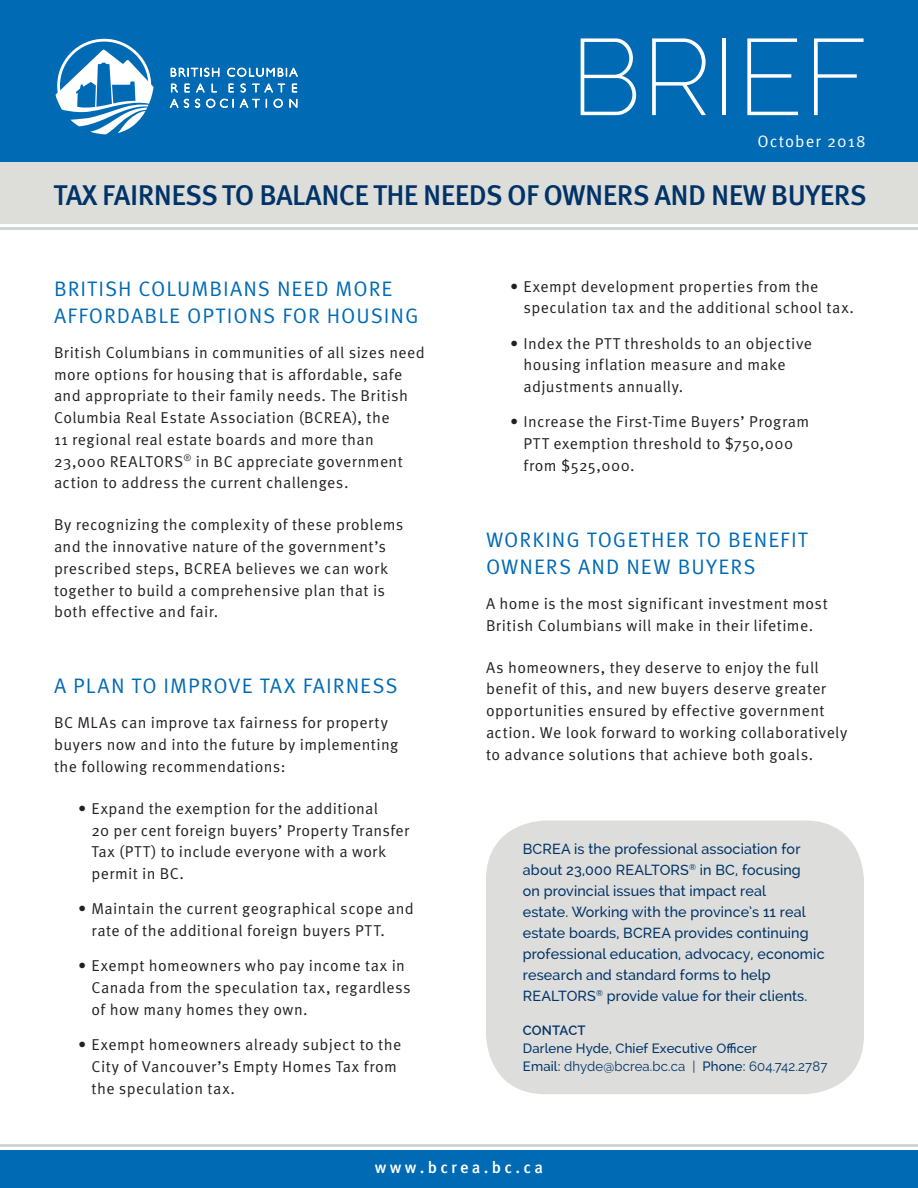
<style>
.page{position:relative;width:918px;height:1188px;background:#fff}
.page>*{position:absolute;margin:0;border:0;box-sizing:border-box;transform-origin:0 0}
.t1{font:200 108px "Raleway";color:#fff}
.t2{font:500 28.5px "Meta OT";letter-spacing:-.02em;color:#003367}
.header_title{font:21px/27px "Meta OT Norm";letter-spacing:.05em;color:#006ab4}
.t3{font:500 16.5px "Meta OT";letter-spacing:.195em;color:#fff}
.t4{font:16.5px "Meta OT Norm";letter-spacing:.07em;color:#fff}
.header_title-2{font:15.75px/21.8px "Meta OT Norm";letter-spacing:.025em;color:#231f20}
.t5{font:500 14.7px/21px "Raleway";letter-spacing:.01em;color:#003367}
.t6{font:13.5px "Raleway";letter-spacing:.01em;color:#003367}
.t7{font:500 13.5px "Raleway";letter-spacing:.01em;color:#003367}
.t8{font:600 13.5px "Raleway";letter-spacing:.005em;color:#003367}
.s1{color:#006ab4}
.s2{font-weight:500}
</style>
<div class="page">
<div style="left:0;top:0;width:918px;height:162px;background:#006ab4"></div>
<svg style="left:170px;top:99px;width:19px;height:9px"></svg>
<svg style="left:195px;top:99px;width:5px;height:9px"></svg>
<svg style="left:206px;top:99px;width:54px;height:9px"></svg>
<svg style="left:274px;top:99px;width:9px;height:9px"></svg>
<svg style="left:289px;top:99px;width:8px;height:9px"></svg>
<svg style="left:171px;top:84px;width:7px;height:9px"></svg>
<svg style="left:184px;top:84px;width:6px;height:8px"></svg>
<svg style="left:196px;top:84px;width:9px;height:9px"></svg>
<svg style="left:212px;top:84px;width:5px;height:8px"></svg>
<svg style="left:229px;top:84px;width:5px;height:8px"></svg>
<svg style="left:241px;top:83px;width:5px;height:10px"></svg>
<svg style="left:252px;top:84px;width:33px;height:9px"></svg>
<svg style="left:292px;top:84px;width:5px;height:8px"></svg>
<svg style="left:171px;top:68px;width:48px;height:9px"></svg>
<svg style="left:227px;top:68px;width:71px;height:9px"></svg>
<svg style="left:55px;top:39px;width:99px;height:95px"></svg>
<div style="left:0;top:1148px;width:918px;height:40px;background:#006ab4"></div>
<hr style="left:0;top:1145px;width:918px;height:2px;background:#d1d4d4">
<hr style="left:0;top:1147px;width:918px;height:2px;background:#fff">
<div style="left:0;top:162px;width:918px;height:63px;background:#ddddda"></div>
<hr style="left:0;top:227px;width:918px;height:2px;background:#d1d4d4">
<div style="left:486px;top:820px;width:378px;height:274px;background:#dddddb;border-radius:59px"></div>
<p class="t1" style="left:570px;top:14px;width:299px">BRIEF</p>
<p class="t4" style="left:757px;top:132px;width:121px">October 2018<span class="s1">8</span></p>
<p class="t2" style="left:54px;top:178px;width:815px">TAX FAIRNESS TO BALANCE THE NEEDS OF OWNERS AND NEW BUYERS</p>
<p class="header_title" style="left:54px;top:275px;width:366px">BRITISH COLUMBIANS NEED MORE<br>AFFORDABLE OPTIONS FOR HOUSING</p>
<p class="header_title-2" style="left:54px;top:342px;width:372px">British Columbians in communities of all sizes need more options for housing that is affordable, safe and appropriate to their family needs. The British Columbia Real Estate Association (BCREA), the<br>11 regional real estate boards and more than 23,000 REALTORS<sup>®</sup> in BC appreciate government action to address the current challenges.</p>
<p class="header_title-2" style="left:54px;top:514px;width:351px">By recognizing the complexity of these problems and the innovative nature of the government’s prescribed steps, BCREA believes we can work together to build a comprehensive plan that is both effective and fair.</p>
<p class="header_title" style="left:54px;top:673px;width:345px">A PLAN TO IMPROVE TAX FAIRNESS</p>
<p class="header_title-2" style="left:54px;top:712px;width:346px">BC MLAs can improve tax fairness for property buyers now and into the future by implementing the following recommendations:</p>
<p class="header_title-2" style="left:92px;top:798px;width:319px;text-indent:-14px">• Expand the exemption for the additional<br>20 per cent foreign buyers’ Property Transfer Tax (PTT) to include everyone with a work permit in BC.</p>
<p class="header_title-2" style="left:92px;top:898px;width:324px;text-indent:-14px">• Maintain the current geographical scope and rate of the additional foreign buyers PTT.</p>
<p class="header_title-2" style="left:92px;top:955px;width:321px;text-indent:-14px">• Exempt homeowners who pay income tax in<br>Canada from the speculation tax, regardless of how many homes they own.</p>
<p class="header_title-2" style="left:92px;top:1034px;width:311px;text-indent:-14px">• Exempt homeowners already subject to the<br>City of Vancouver’s Empty Homes Tax from the speculation tax.</p>
<p class="header_title-2" style="left:524px;top:276px;width:332px;text-indent:-14px">• Exempt development properties from the speculation tax and the additional school tax.</p>
<p class="header_title-2" style="left:524px;top:333px;width:290px;text-indent:-14px">• Index the PTT thresholds to an objective housing inflation measure and make adjustments annually.</p>
<p class="header_title-2" style="left:524px;top:411px;width:287px;text-indent:-14px">• Increase the First-Time Buyers’ Program<br>PTT exemption threshold to $750,000 from $525,000.</p>
<p class="header_title" style="left:486px;top:526px;width:323px">WORKING TOGETHER TO BENEFIT<br>OWNERS AND NEW BUYERS</p>
<p class="header_title-2" style="left:486px;top:593px;width:343px">A home is the most significant investment most<br>British Columbians will make in their lifetime.</p>
<p class="header_title-2" style="left:486px;top:657px;width:363px">As homeowners, they deserve to enjoy the full benefit of this, and new buyers deserve greater opportunities ensured by effective government action. We look forward to working collaboratively to advance solutions that achieve both goals.</p>
<p class="t5" style="left:523px;top:838px;width:303px">BCREA is the professional association for about 23,000 REALTORS<sup>®</sup> in BC, focusing<br>on provincial issues that impact real<br>estate. Working with the province’s 11 real estate boards, BCREA provides continuing professional education, advocacy, economic research and standard forms to help REALTORS<sup>®</sup> provide value for their clients.</p>
<p class="t8" style="left:523px;top:1023px;width:64px">CONTACT</p>
<p class="t7" style="left:523px;top:1041px;width:236px">Darlene Hyde, Chief Executive Officer</p>
<p class="t6" style="left:523px;top:1059px;width:306px"><span class="s2">Email:</span> dhyde@bcrea.bc.ca | <span class="s2">Phone:</span> 604.742.2787</p>
<p class="t3" style="left:375px;top:1158px;width:170px">www.bcrea.bc.ca</p>
</div>
